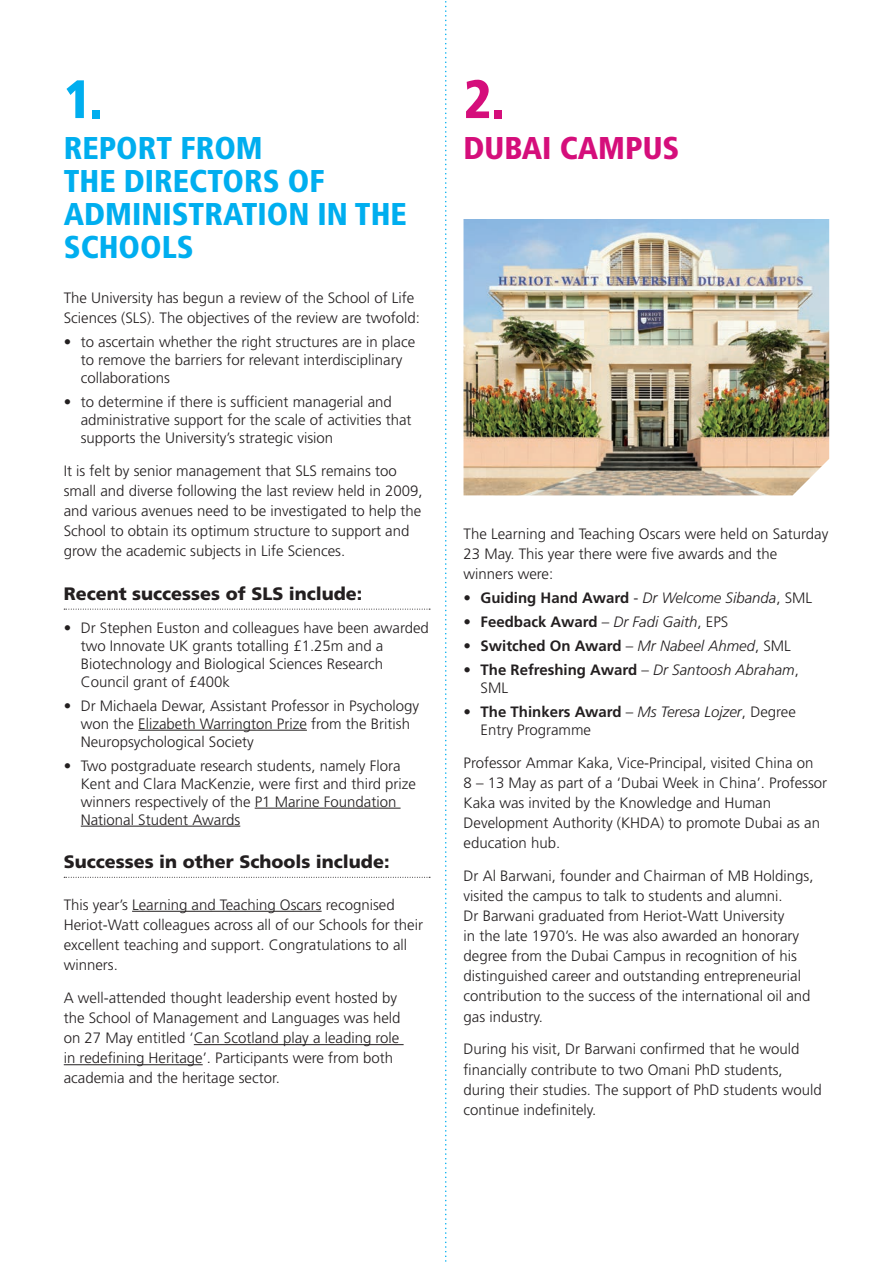
<style>
.page{position:relative;width:893px;height:1263px;background:#fff}
.page>*{position:absolute;margin:0;border:0;box-sizing:border-box;transform-origin:0 0}
.t1{font:900 condensed 54px "Frutiger LT Std";color:#00aeef}
.t2{font:900 condensed 54px "Frutiger LT Std";color:#d50e7b}
.t3{font:900 condensed 31.5px/33px "Frutiger LT Std";color:#00aeef}
.t4{font:900 condensed 31.5px "Frutiger LT Std";color:#d50e7b}
.t5{font:900 18px "Frutiger LT Std";color:#231f20}
.t6{font:300 15px/20.1px "Frutiger LT Std";color:#231f20}
.t7{font:700 15px/18px "Frutiger LT Std";color:#231f20}
.s1{font-weight:300}
.s2{font-weight:300;font-style:italic}
.s3{font-weight:700}
.s4{font-style:italic}
</style>
<div class="page">
<svg style="left:445px;top:1px;width:2px;height:1261px"></svg>
<img style="left:463px;top:219px;width:366px;height:276px">
<svg style="left:64px;top:609px;width:366px;height:1px"></svg>
<hr style="left:138px;top:730px;width:169px;height:1px;background:#231f20">
<hr style="left:255px;top:808px;width:146px;height:1px;background:#231f20">
<hr style="left:81px;top:826px;width:159px;height:1px;background:#231f20">
<svg style="left:64px;top:877px;width:366px;height:1px"></svg>
<hr style="left:132px;top:911px;width:190px;height:1px;background:#231f20">
<hr style="left:194px;top:1044px;width:210px;height:1px;background:#231f20">
<hr style="left:64px;top:1064px;width:139px;height:1px;background:#231f20">
<h1 class="t1" style="left:64px;top:67px;width:40px">1.</h1>
<h2 class="t3" style="left:64px;top:131px;width:345px">REPORT FROM<br>THE DIRECTORS OF<br>ADMINISTRATION IN THE<br>SCHOOLS</h2>
<p class="t6" style="left:64px;top:288px;width:358px">The University has begun a review of the School of Life<br>Sciences (SLS). The objectives of the review are twofold:</p>
<p class="t6" style="left:81px;top:333px;width:336px;line-height:18px;text-indent:-17px">• to ascertain whether the right structures are in place to remove the barriers for relevant interdisciplinary collaborations</p>
<p class="t6" style="left:81px;top:393px;width:332px;line-height:18px;text-indent:-17px">• to determine if there is sufficient managerial and administrative support for the scale of activities that supports the University’s strategic vision</p>
<p class="t6" style="left:64px;top:461px;width:360px">It is felt by senior management that SLS remains too small and diverse following the last review held in 2009, and various avenues need to be investigated to help the School to obtain its optimum structure to support and grow the academic subjects in Life Sciences.</p>
<p class="t5" style="left:64px;top:583px;width:300px">Recent successes of SLS include:</p>
<p class="t6" style="left:81px;top:619px;width:350px;line-height:18px;text-indent:-17px">• Dr Stephen Euston and colleagues have been awarded two Innovate UK grants totalling £1.25m and a Biotechnology and Biological Sciences Research Council grant of £400k</p>
<p class="t6" style="left:81px;top:697px;width:340px;line-height:18px;text-indent:-17px">• Dr Michaela Dewar, Assistant Professor in Psychology won the Elizabeth Warrington Prize from the British<br>Neuropsychological Society</p>
<p class="t6" style="left:81px;top:757px;width:337px;line-height:18px;text-indent:-17px">• Two postgraduate research students, namely Flora Kent and Clara MacKenzie, were first and third prize winners respectively of the P1 Marine Foundation National Student Awards</p>
<p class="t5" style="left:64px;top:851px;width:327px">Successes in other Schools include:</p>
<p class="t6" style="left:64px;top:895px;width:361px">This year’s Learning and Teaching Oscars recognised Heriot-Watt colleagues across all of our Schools for their excellent teaching and support. Congratulations to all winners.</p>
<p class="t6" style="left:64px;top:988px;width:338px">A well-attended thought leadership event hosted by the School of Management and Languages was held on 27 May entitled ‘Can Scotland play a leading role in redefining Heritage’. Participants were from both academia and the heritage sector.</p>
<h1 class="t2" style="left:463px;top:67px;width:43px">2.</h1>
<h2 class="t4" style="left:463px;top:129px;width:217px">DUBAI CAMPUS</h2>
<p class="t6" style="left:463px;top:524px;width:366px">The Learning and Teaching Oscars were held on Saturday<br>23 May. This year there were five awards and the winners were:</p>
<p class="t7" style="left:463px;top:589px;width:350px">• Guiding Hand Award <span class="s1">-</span> <span class="s2">Dr Welcome Sibanda</span><span class="s1">, SML</span></p>
<p class="t7" style="left:463px;top:613px;width:266px">• Feedback Award <span class="s1">–</span> <span class="s2">Dr Fadi Gaith</span><span class="s1">, EPS</span></p>
<p class="t7" style="left:463px;top:637px;width:329px">• Switched On Award <span class="s1">–</span> <span class="s2">Mr Nabeel Ahmed</span><span class="s1">, SML</span></p>
<p class="t7" style="left:480px;top:661px;width:320px;text-indent:-17px">• The Refreshing Award <span class="s1">–</span> <span class="s2">Dr Santoosh Abraham</span><span class="s1">,<br>SML</span></p>
<p class="t6" style="left:480px;top:703px;width:317px;line-height:18px;text-indent:-17px"><span class="s3">• The Thinkers Award</span> – <span class="s4">Ms Teresa Lojzer</span>, Degree<br>Entry Programme</p>
<p class="t6" style="left:463px;top:752px;width:365px">Professor Ammar Kaka, Vice-Principal, visited China on<br>8 – 13 May as part of a ‘Dubai Week in China’. Professor Kaka was invited by the Knowledge and Human Development Authority (KHDA) to promote Dubai as an education hub.</p>
<p class="t6" style="left:463px;top:866px;width:352px">Dr Al Barwani, founder and Chairman of MB Holdings, visited the campus to talk to students and alumni.<br>Dr Barwani graduated from Heriot-Watt University<br>in the late 1970’s. He was also awarded an honorary degree from the Dubai Campus in recognition of his distinguished career and outstanding entrepreneurial contribution to the success of the international oil and gas industry.</p>
<p class="t6" style="left:463px;top:1039px;width:360px">During his visit, Dr Barwani confirmed that he would financially contribute to two Omani PhD students, during their studies. The support of PhD students would continue indefinitely.</p>
</div>
